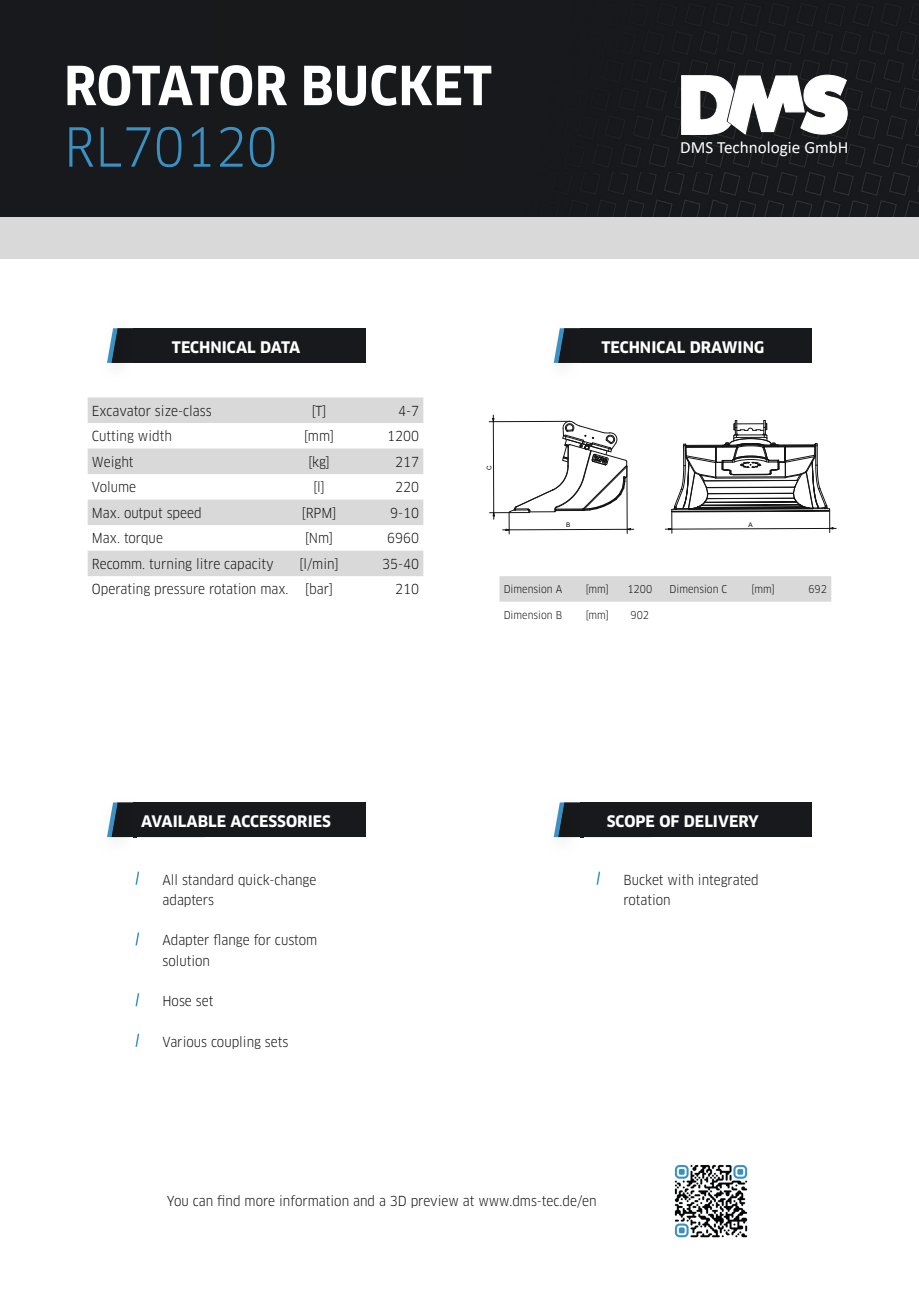
<style>
.page{position:relative;width:919px;height:1289px;background:#fff}
.page>*{position:absolute;margin:0;border:0;box-sizing:border-box;transform-origin:0 0}
.t1{font:700 condensed 52.5px "Clan OT";letter-spacing:.005em;color:#fff}
.t2{font:condensed 52.5px "Clan OT";color:#3c91c3}
.t3{font:700 condensed 18px "Clan OT";color:#fff}
.t4{font:17.1px "Calibri";color:#fff}
.t5{font:condensed 13.5px/20.2px "Clan OT";color:#131413}
.t6{font:condensed 10.5px "Clan OT";color:#131413}
.t7{font:6.3px "Arial";color:#010305}
</style>
<div class="page">
<div style="left:0;top:0;width:918px;height:218px;background:#18191c"></div>
<img style="left:213px;top:5px;width:705px;height:213px">
<div style="left:0;top:218px;width:918px;height:41px;background:#d9d9d9"></div>
<svg style="left:680px;top:74px;width:168px;height:62px"></svg>
<svg style="left:135px;top:871px;width:5px;height:14px"></svg>
<svg style="left:135px;top:932px;width:5px;height:14px"></svg>
<svg style="left:135px;top:993px;width:5px;height:14px"></svg>
<svg style="left:135px;top:1033px;width:5px;height:14px"></svg>
<svg style="left:596px;top:871px;width:5px;height:14px"></svg>
<div style="left:580px;top:328px;width:231px;height:35px;background:#18191c"></div>
<svg style="left:553px;top:328px;width:27px;height:36px"></svg>
<div style="left:134px;top:328px;width:231px;height:35px;background:#18191c"></div>
<svg style="left:107px;top:328px;width:27px;height:36px"></svg>
<div style="left:580px;top:802px;width:231px;height:35px;background:#18191c"></div>
<svg style="left:553px;top:802px;width:99px;height:36px"></svg>
<div style="left:134px;top:802px;width:231px;height:35px;background:#18191c"></div>
<svg style="left:107px;top:802px;width:98px;height:36px"></svg>
<svg style="left:489px;top:415px;width:144px;height:119px"></svg>
<hr style="left:626px;top:466px;width:1px;height:67px;background:#131413">
<svg style="left:665px;top:420px;width:171px;height:113px"></svg>
<svg style="left:88px;top:397px;width:335px;height:179px;fill:#d9d9d9"></svg>
<div style="left:499px;top:576px;width:332px;height:25px;background:#d9d9d9"></div>
<img style="left:674px;top:1165px;width:74px;height:73px">
<h1 class="t1" style="left:64px;top:55px;width:429px">ROTATOR BUCKET</h1>
<h1 class="t2" style="left:64px;top:116px;width:215px">RL70120</h1>
<p class="t4" style="left:680px;top:135px;width:170px">DMS Technologie GmbH</p>
<h2 class="t3" style="left:172px;top:335px;width:130px">technical data</h2>
<h2 class="t3" style="left:601px;top:335px;width:164px">technical drawing</h2>
<p class="t5" style="left:92px;top:400px;width:121px">Excavator size-class</p>
<p class="t5" style="left:312px;top:400px;width:16px">[T]</p>
<p class="t5" style="left:398px;top:400px;width:22px">4-7</p>
<p class="t5" style="left:92px;top:426px;width:82px">Cutting width</p>
<p class="t5" style="left:304px;top:426px;width:31px">[mm]</p>
<p class="t5" style="left:387px;top:426px;width:33px">1200</p>
<p class="t5" style="left:92px;top:451px;width:43px">Weight</p>
<p class="t5" style="left:308px;top:451px;width:23px">[kg]</p>
<p class="t5" style="left:395px;top:451px;width:25px">217</p>
<p class="t5" style="left:92px;top:477px;width:46px">Volume</p>
<p class="t5" style="left:313px;top:477px;width:13px">[l]</p>
<p class="t5" style="left:395px;top:477px;width:25px">220</p>
<p class="t5" style="left:92px;top:502px;width:111px">Max. output speed</p>
<p class="t5" style="left:302px;top:502px;width:36px">[RPM]</p>
<p class="t5" style="left:390px;top:502px;width:30px">9-10</p>
<p class="t5" style="left:92px;top:528px;width:73px">Max. torque</p>
<p class="t5" style="left:305px;top:528px;width:30px">[Nm]</p>
<p class="t5" style="left:387px;top:528px;width:33px">6960</p>
<p class="t5" style="left:92px;top:553px;width:183px">Recomm. turning litre capacity</p>
<p class="t5" style="left:299px;top:553px;width:40px">[l/min]</p>
<p class="t5" style="left:382px;top:553px;width:38px">35-40</p>
<p class="t5" style="left:92px;top:579px;width:242px">Operating pressure rotation max. [bar]</p>
<p class="t5" style="left:395px;top:579px;width:25px">210</p>
<p class="t6" style="left:503px;top:583px;width:60px">Dimension A</p>
<p class="t6" style="left:585px;top:583px;width:25px">[mm]</p>
<p class="t6" style="left:627px;top:583px;width:26px">1200</p>
<p class="t6" style="left:669px;top:583px;width:59px">Dimension C</p>
<p class="t6" style="left:751px;top:583px;width:25px">[mm]</p>
<p class="t6" style="left:808px;top:583px;width:20px">692</p>
<p class="t6" style="left:503px;top:608px;width:60px">Dimension B</p>
<p class="t6" style="left:585px;top:608px;width:25px">[mm]</p>
<p class="t6" style="left:630px;top:608px;width:20px">902</p>
<p class="t7" style="left:485px;top:469px;width:6px;rotate:-90deg">C</p>
<p class="t7" style="left:566px;top:521px;width:6px">B</p>
<p class="t7" style="left:748px;top:520px;width:6px">A</p>
<h2 class="t3" style="left:141px;top:809px;width:191px">available accessories</h2>
<h2 class="t3" style="left:606px;top:809px;width:154px">scope of delivery</h2>
<p class="t5" style="left:162px;top:869px;width:155px">All standard quick-change adapters</p>
<p class="t5" style="left:162px;top:930px;width:156px">Adapter flange for custom solution</p>
<p class="t5" style="left:162px;top:991px;width:52px">Hose set</p>
<p class="t5" style="left:162px;top:1031px;width:127px">Various coupling sets</p>
<p class="t5" style="left:623px;top:869px;width:137px">Bucket with integrated rotation</p>
<p class="t5" style="left:167px;top:1190px;width:431px">You can find more information and a 3D preview at www.dms-tec.de/en</p>
</div>
